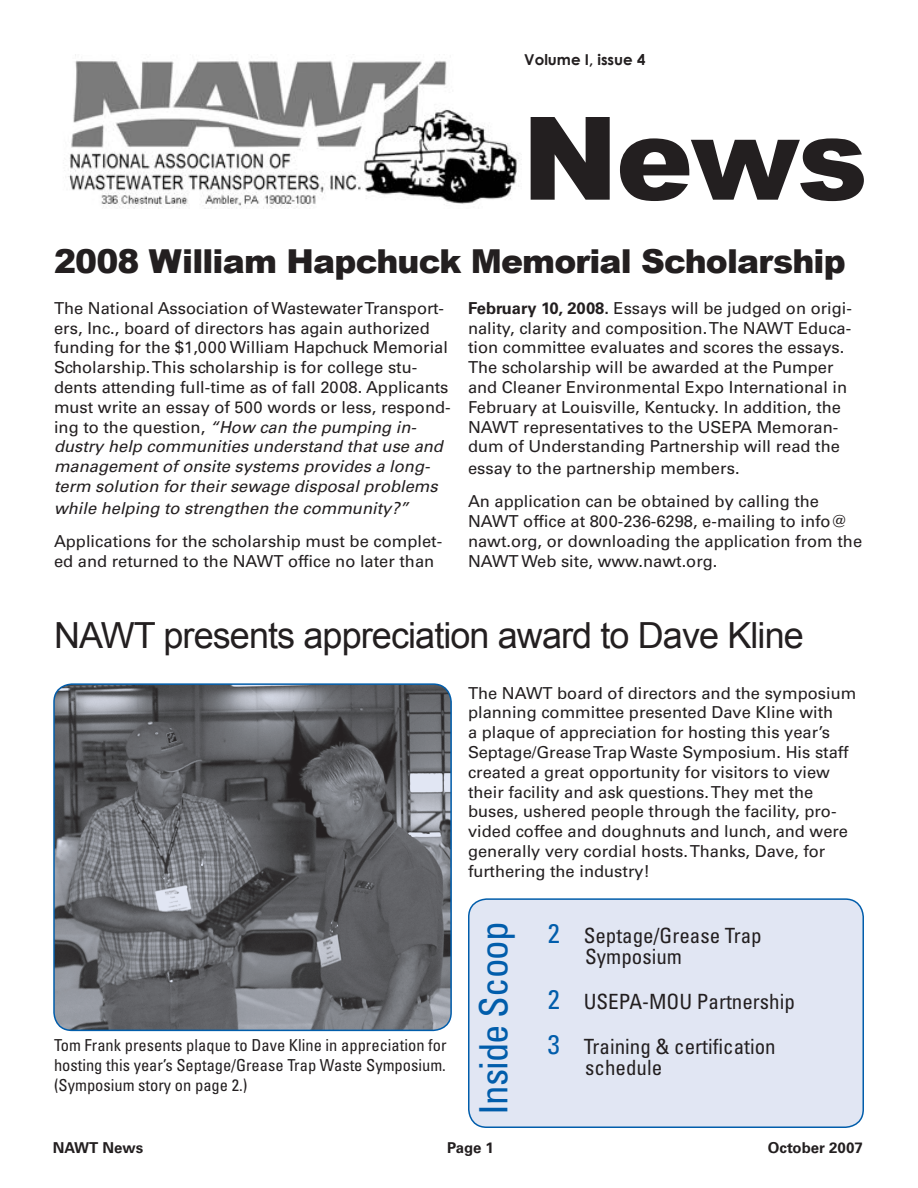
<style>
.page{position:relative;width:918px;height:1188px;background:#fff}
.page>*{position:absolute;margin:0;border:0;box-sizing:border-box;transform-origin:0 0}
.t1{font:900 115.5px "Arial";color:#231f20}
.t2{font:condensed 39px "Univers LT Std";letter-spacing:-.025em;color:#015dab}
.t3{font:36px "Arial";letter-spacing:-.025em;color:#231f20}
.t4{font:900 33px "Arial";letter-spacing:-.025em;color:#231f20}
.t5{font:condensed 21px/21px "Univers LT Std";color:#231f20}
.t6{font:16.5px/19.8px "Univers LT Std";color:#231f20}
.t7{font:condensed 16.5px/19.8px "Univers LT Std";color:#231f20;text-align:justify}
.t8{font:italic 16.5px "Univers LT Std";color:#231f20}
.t9{font:700 15px "Univers LT Std";color:#231f20}
.t10{font:700 15px "Century Gothic";color:#231f20}
.s1{font-style:italic}
.s2{font-weight:700}
.s3{font-size:27px;color:#015dab}
</style>
<div class="page">
<img style="left:68px;top:54px;width:452px;height:155px">
<div style="left:469px;top:899px;width:394px;height:228px;background:#e1e6f3;border-radius:18px"></div>
<div style="left:468px;top:898px;width:396px;height:230px;border:2px solid #015dab;border-radius:18px"></div>
<img style="left:54px;top:684px;width:397px;height:346px;border-radius:18px">
<div style="left:53px;top:683px;width:399px;height:348px;border:2px solid #015dab;border-radius:18px"></div>
<p class="t10" style="left:524px;top:50px;width:123px">Volume I, issue 4</p>
<h1 class="t1" style="left:522px;top:73px;width:347px">News</h1>
<h3 class="t4" style="left:54px;top:237px;width:793px">2008 William Hapchuck Memorial Scholarship</h3>
<p class="t6" style="left:54px;top:298px;width:398px">The National Association of Wastewater Transport&shy;ers, Inc., board of directors has again authorized funding for the $1,000 William Hapchuck Memorial Scholarship. This scholarship is for college stu&shy;dents attending full-time as of fall 2008. Applicants must write an essay of 500 words or less, respond&shy;ing to the question, <span class="s1">“How can the pumping in&shy;dustry help communities understand that use and management of onsite systems provides a long&shy;term solution for their sewage disposal problems</span></p>
<p class="t8" style="left:54px;top:498px;width:356px">while helping to strengthen the community?”</p>
<p class="t6" style="left:54px;top:531px;width:390px">Applications for the scholarship must be complet&shy;ed and returned to the NAWT office no later than</p>
<p class="t6" style="left:468px;top:298px;width:385px"><span class="s2">February 10, 2008.</span> Essays will be judged on origi&shy;nality, clarity and composition. The NAWT Educa&shy;tion committee evaluates and scores the essays.<br>The scholarship will be awarded at the Pumper and Cleaner Environmental Expo International in February at Louisville, Kentucky. In addition, the NAWT representatives to the USEPA Memoran&shy;dum of Understanding Partnership will read the</p>
<p class="t6" style="left:468px;top:452px;width:353px;line-height:33.3px">essay to the partnership members.<br>An application can be obtained by calling the</p>
<p class="t6" style="left:468px;top:512px;width:396px">NAWT office at 800-236-6298, e-mailing to info@ nawt.org, or downloading the application from the<br>NAWT Web site, www.nawt.org.</p>
<h3 class="t3" style="left:54px;top:615px;width:751px">NAWT presents appreciation award to Dave Kline</h3>
<p class="t6" style="left:468px;top:683px;width:390px">The NAWT board of directors and the symposium planning committee presented Dave Kline with<br>a plaque of appreciation for hosting this year’s Septage/Grease Trap Waste Symposium. His staff created a great opportunity for visitors to view their facility and ask questions. They met the buses, ushered people through the facility, pro&shy;vided coffee and doughnuts and lunch, and were generally very cordial hosts. Thanks, Dave, for furthering the industry!</p>
<p class="t7" style="left:54px;top:1035px;width:394px">Tom Frank presents plaque to Dave Kline in appreciation for hosting this year’s Septage/Grease Trap Waste Symposium. (Symposium story on page 2.)</p>
<h2 class="t2" style="left:469px;top:1115px;width:194px;rotate:-90deg">Inside Scoop</h2>
<p class="t5" style="left:585px;top:925px;width:178px;text-indent:-38px"><span class="s3">2</span> Septage/Grease Trap<br>Symposium</p>
<p class="t5" style="left:548px;top:979px;width:249px;line-height:45px"><span class="s3">2</span> USEPA-MOU Partnership<br><span class="s3">3</span> Training &amp; certification</p>
<p class="t5" style="left:585px;top:1057px;width:78px">schedule</p>
<p class="t9" style="left:53px;top:1139px;width:92px">NAWT News</p>
<p class="t9" style="left:447px;top:1139px;width:48px">Page 1</p>
<p class="t9" style="left:768px;top:1139px;width:97px">October 2007</p>
</div>
